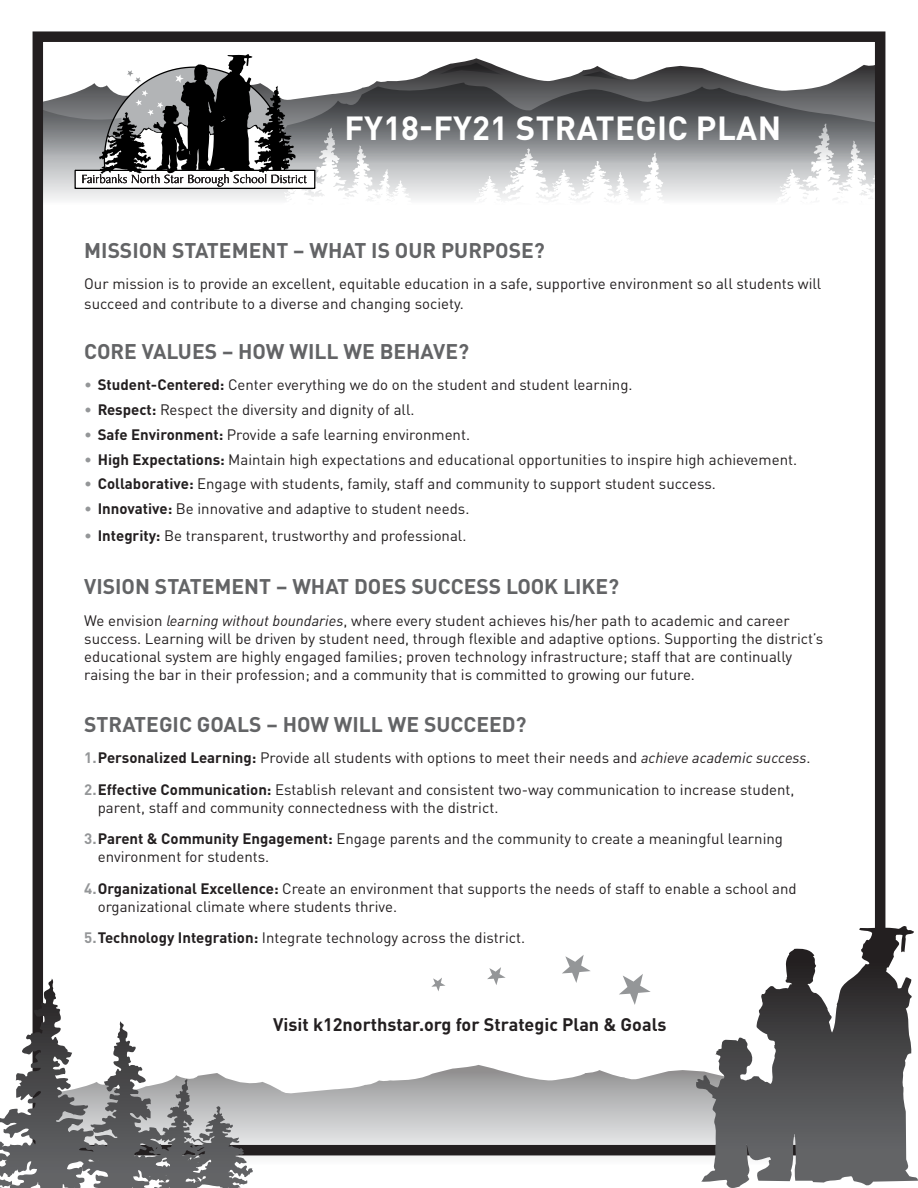
<style>
.page{position:relative;width:918px;height:1188px;background:#fff}
.page>*{position:absolute;margin:0;border:0;box-sizing:border-box;transform-origin:0 0}
.t1{font:700 33px "DIN Pro";letter-spacing:.005em;color:#fff}
.t2{font:700 21px "DIN Pro";color:#636466}
.t3{font:700 18px "DIN Pro";color:#231f20}
.t4{font:15px/31.5px "DIN Pro";color:#231f20}
.s1{color:#949698}
.s2{font-weight:700}
.s3{font-style:italic}
.s4{font-weight:700;color:#949698}
</style>
<div class="page">
<svg style="left:415px;top:58px;width:459px;height:142px"></svg>
<svg style="left:474px;top:164px;width:200px;height:36px"></svg>
<svg style="left:775px;top:123px;width:111px;height:91px"></svg>
<svg style="left:619px;top:974px;width:32px;height:31px"></svg>
<svg style="left:487px;top:967px;width:19px;height:18px"></svg>
<svg style="left:431px;top:978px;width:14px;height:13px"></svg>
<svg style="left:562px;top:955px;width:29px;height:28px"></svg>
<svg style="left:53px;top:1065px;width:642px;height:100px"></svg>
<svg style="left:440px;top:63px;width:62px;height:12px"></svg>
<svg style="left:415px;top:81px;width:459px;height:83px;background:#727477"></svg>
<svg style="left:44px;top:54px;width:371px;height:146px"></svg>
<svg style="left:582px;top:71px;width:52px;height:12px"></svg>
<div style="left:33px;top:31px;width:852px;height:1124px;border:10px solid #231f20"></div>
<svg style="left:695px;top:927px;width:203px;height:261px"></svg>
<svg style="left:0;top:985px;width:53px;height:203px"></svg>
<svg style="left:82px;top:1029px;width:136px;height:159px"></svg>
<h1 class="t1" style="left:345px;top:101px;width:211px">FY18-FY21 Strategic</h1>
<h1 class="t1" style="left:696px;top:101px;width:42px">Plan</h1>
<h2 class="t2" style="left:84px;top:233px;width:462px">MISSION STATEMENT – WHAT IS OUR PURPOSE?</h2>
<p class="t4" style="left:84px;top:272px;width:739px;line-height:19.8px">Our mission is to provide an excellent, equitable education in a safe, supportive environment so all students will succeed and contribute to a diverse and changing society.</p>
<h2 class="t2" style="left:84px;top:334px;width:386px">CORE VALUES – HOW WILL WE BEHAVE?</h2>
<p class="t4" style="left:84px;top:368px;width:550px"><span class="s1">•</span> <span class="s2">Student-Centered:</span> Center everything we do on the student and student learning.</p>
<p class="t4" style="left:84px;top:393px;width:332px"><span class="s1">•</span> <span class="s2">Respect:</span> Respect the diversity and dignity of all.</p>
<p class="t4" style="left:84px;top:417px;width:387px"><span class="s1">•</span> <span class="s2">Safe Environment:</span> Provide a safe learning environment.</p>
<p class="t4" style="left:84px;top:442px;width:714px"><span class="s1">•</span> <span class="s2">High Expectations:</span> Maintain high expectations and educational opportunities to inspire high achievement.</p>
<p class="t4" style="left:84px;top:467px;width:633px"><span class="s1">•</span> <span class="s2">Collaborative:</span> Engage with students, family, staff and community to support student success.</p>
<p class="t4" style="left:84px;top:492px;width:387px"><span class="s1">•</span> <span class="s2">Innovative:</span> Be innovative and adaptive to student needs.</p>
<p class="t4" style="left:84px;top:518px;width:384px"><span class="s1">•</span> <span class="s2">Integrity:</span> Be transparent, trustworthy and professional.</p>
<h2 class="t2" style="left:84px;top:569px;width:536px">VISION STATEMENT – WHAT DOES SUCCESS LOOK LIKE?</h2>
<p class="t4" style="left:84px;top:610px;width:741px;line-height:18px">We envision <span class="s3">learning without boundaries</span>, where every student achieves his/her path to academic and career success. Learning will be driven by student need, through flexible and adaptive options. Supporting the district’s educational system are highly engaged families; proven technology infrastructure; staff that are continually raising the bar in their profession; and a community that is committed to growing our future.</p>
<h2 class="t2" style="left:84px;top:706px;width:444px">STRATEGIC GOALS – HOW WILL WE SUCCEED?</h2>
<p class="t4" style="left:84px;top:740px;width:728px"><span class="s4">1.</span><span class="s2">Personalized Learning:</span> Provide all students with options to meet their needs and <span class="s3">achieve academic success</span>.<br><span class="s4">2.</span><span class="s2">Effective Communication:</span> Establish relevant and consistent two-way communication to increase student,</p>
<p class="t4" style="left:84px;top:790px;width:700px;text-indent:14px">parent, staff and community connectedness with the district.<br><span class="s4">3.</span><span class="s2">Parent &amp; Community Engagement:</span> Engage parents and the community to create a meaningful learning</p>
<p class="t4" style="left:84px;top:839px;width:714px;text-indent:14px">environment for students.<br><span class="s4">4.</span><span class="s2">Organizational Excellence:</span> Create an environment that supports the needs of staff to enable a school and</p>
<p class="t4" style="left:84px;top:889px;width:443px;text-indent:14px">organizational climate where students thrive.<br><span class="s4">5.</span><span class="s2">Technology Integration:</span> Integrate technology across the district.</p>
<p class="t3" style="left:273px;top:1010px;width:395px">Visit k12northstar.org for Strategic Plan &amp; Goals</p>
</div>
